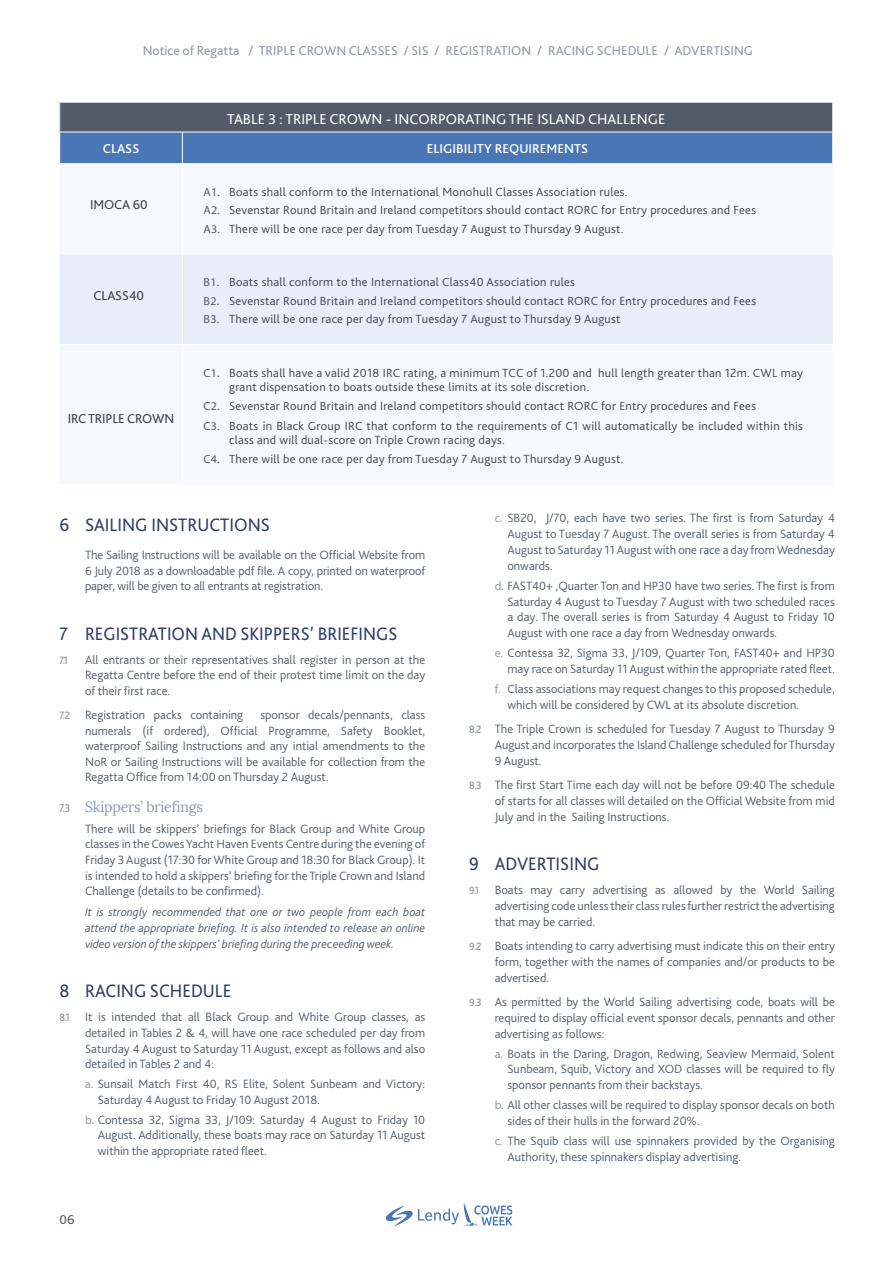
<style>
.page{position:relative;width:893px;height:1263px;background:#fff}
.page>*{position:absolute;margin:0;border:0;box-sizing:border-box;transform-origin:0 0}
.t1{font:18.9px "Bliss 2";color:#313d6a;scale:.95 1}
.t2{font:18.9px "Bliss 2";color:#313d6a;scale:.94 1}
.t3{font:15px "Bliss 2";color:#fff}
.t4{font:14.85px "Lora";letter-spacing:-.01em;color:#9198a9;scale:.95 1}
.t5{font:13.5px "Bliss 2";color:#9198a9}
.t6{font:500 13.5px "Bliss 2";color:#fff}
.t7{font:13.5px "Bliss 2";letter-spacing:-.01em;color:#3c424d}
.t8{font:13.5px "Bliss 2";color:#58585a}
.t9{font:300 12.6px/15.8px "Bliss 2";color:#525b68;text-align:justify}
.t10{font:300 12.3px/18.3px "Bliss 2";letter-spacing:.02em;color:#3c424d}
.t11{font:italic 300 12.3px/15.9px "Bliss 2";color:#525b68;text-align:justify}
.t12{font:500 11.25px "Bliss 2";color:#9198a9;scale:.9 1}
.s1{font-family:"Myriad Pro";font-weight:400;font-size:11.7px;color:#525b68}
.s2{font-weight:500;font-size:11.25px;color:#9198a9}
.s3{font-family:"Bliss 2";font-weight:500;font-size:11.85px}
.s4{font-family:"Myriad Pro";font-weight:400;font-size:12px;color:#9198a9}
</style>
<div class="page">
<svg style="left:386px;top:1203px;width:126px;height:23px"></svg>
<div style="left:60px;top:102px;width:773px;height:30px;background:#525b68"></div>
<div style="left:60px;top:133px;width:772px;height:30px;background:#4977b6"></div>
<div style="left:60px;top:255px;width:773px;height:89px;background:#e8eef7"></div>
<hr style="left:832px;top:102px;width:1px;height:30px;background:#fff">
<hr style="left:182px;top:484px;width:651px;height:1px;background:#f6f6f7">
<hr style="left:60px;top:102px;width:122px;height:1px;background:#fff">
<hr style="left:182px;top:102px;width:651px;height:1px;background:#fff">
<hr style="left:182px;top:132px;width:1px;height:31px;background:#fff">
<hr style="left:182px;top:254px;width:1px;height:90px;background:#fff">
<p class="t5" style="left:143px;top:42px;width:612px">Notice of Regatta / TRIPLE CROWN CLASSES / SIS / REGISTRATION / RACING SCHEDULE / ADVERTISING</p>
<p class="t3" style="left:227px;top:110px;width:440px">TABLE 3 : TRIPLE CROWN - INCORPORATING THE ISLAND CHALLENGE</p>
<p class="t6" style="left:103px;top:140px;width:38px">CLASS</p>
<p class="t6" style="left:427px;top:140px;width:163px">ELIGIBILITY REQUIREMENTS</p>
<p class="t7" style="left:90px;top:196px;width:59px">IMOCA 60</p>
<p class="t7" style="left:94px;top:287px;width:52px">CLASS40</p>
<p class="t7" style="left:68px;top:411px;width:108px">IRC TRIPLE CROWN</p>
<p class="t10" style="left:204px;top:182px;width:554px"><span class="s1">A1.</span> Boats shall conform to the International Monohull Classes Association rules.<br><span class="s1">A2.</span> Sevenstar Round Britain and Ireland competitors should contact RORC for Entry procedures and Fees<br><span class="s1">A3.</span> There will be one race per day from Tuesday 7 August to Thursday 9 August.</p>
<p class="t10" style="left:204px;top:273px;width:554px"><span class="s1">B1.</span> Boats shall conform to the International Class40 Association rules<br><span class="s1">B2.</span> Sevenstar Round Britain and Ireland competitors should contact RORC for Entry procedures and Fees<br><span class="s1">B3.</span> There will be one race per day from Tuesday 7 August to Thursday 9 August</p>
<p class="t10" style="left:229px;top:366px;width:575px;line-height:14.1px;text-indent:-26px"><span class="s1">C1.</span> Boats shall have a valid 2018 IRC rating, a minimum TCC of 1.200 and hull length greater than 12m. CWL may grant dispensation to boats outside these limits at its sole discretion.</p>
<p class="t10" style="left:204px;top:396px;width:601px;line-height:19.2px"><span class="s1">C2.</span> Sevenstar Round Britain and Ireland competitors should contact RORC for Entry procedures and Fees<br><span class="s1">C3.</span> Boats in Black Group IRC that conform to the requirements of C1 will automatically be included within this</p>
<p class="t10" style="left:204px;top:430px;width:422px;line-height:19.2px;text-indent:26px">class and will dual-score on Triple Crown racing days.<br><span class="s1">C4.</span> There will be one race per day from Tuesday 7 August to Thursday 9 August.</p>
<h1 class="t1" style="left:60px;top:513px;width:223px">6 SAILING INSTRUCTIONS</h1>
<p class="t9" style="left:85px;top:547px;width:342px">The Sailing Instructions will be available on the Official Website from 6 July 2018 as a downloadable pdf file. A copy, printed on waterproof paper, will be given to all entrants at registration.</p>
<h1 class="t2" style="left:60px;top:621px;width:361px">7 REGISTRATION AND SKIPPERS’ BRIEFINGS</h1>
<p class="t12" style="left:60px;top:653px;width:11px">7.1</p>
<p class="t9" style="left:85px;top:651px;width:342px">All entrants or their representatives shall register in person at the Regatta Centre before the end of their protest time limit on the day of their first race.</p>
<p class="t9" style="left:60px;top:707px;width:185px"><span class="s2">7.2</span> Registration packs containing</p>
<p class="t9" style="left:85px;top:707px;width:342px;text-indent:175px">sponsor decals/pennants, class numerals (if ordered), Official Programme, Safety Booklet, waterproof Sailing Instructions and any intial amendments to the NoR or Sailing Instructions will be available for collection from the Regatta Office from 14:00 on Thursday 2 August.</p>
<p class="t4" style="left:60px;top:798px;width:153px"><span class="s3">7.3</span> Skippers’ briefings</p>
<p class="t9" style="left:85px;top:820px;width:342px">There will be skippers’ briefings for Black Group and White Group classes in the Cowes Yacht Haven Events Centre during the evening of Friday 3 August (17:30 for White Group and 18:30 for Black Group). It is intended to hold a skippers’ briefing for the Triple Crown and Island Challenge (details to be confirmed).</p>
<p class="t11" style="left:85px;top:904px;width:342px">It is strongly recommended that one or two people from each boat attend the appropriate briefing. It is also intended to release an online video version of the skippers’ briefing during the preceeding week.</p>
<h1 class="t1" style="left:60px;top:979px;width:182px">8 RACING SCHEDULE</h1>
<p class="t9" style="left:85px;top:1009px;width:342px;text-indent:-26px"><span class="s2">8.1</span> It is intended that all Black Group and White Group classes, as detailed in Tables 2 &amp; 4, will have one race scheduled per day from Saturday 4 August to Saturday 11 August, except as follows and also detailed in Tables 2 and 4:</p>
<p class="t9" style="left:98px;top:1076px;width:329px;text-indent:-13px"><span class="s4">a.</span> Sunsail Match First 40, RS Elite, Solent Sunbeam and Victory:<br>Saturday 4 August to Friday 10 August 2018.</p>
<p class="t9" style="left:98px;top:1111px;width:329px;text-indent:-13px"><span class="s4">b.</span> Contessa 32, Sigma 33, J/109: Saturday 4 August to Friday 10<br>August. Additionally, these boats may race on Saturday 11 August within the appropriate rated fleet.</p>
<p class="t8" style="left:60px;top:1211px;width:16px">06</p>
<p class="t9" style="left:507px;top:510px;width:329px;text-indent:-13px"><span class="s4">c.</span> SB20, J/70, each have two series. The first is from Saturday 4<br>August to Tuesday 7 August. The overall series is from Saturday 4<br>August to Saturday 11 August with one race a day from Wednesday onwards.</p>
<p class="t9" style="left:507px;top:577px;width:329px;text-indent:-13px"><span class="s4">d.</span> FAST40+ ,Quarter Ton and HP30 have two series. The first is from Saturday 4 August to Tuesday 7 August with two scheduled races a day. The overall series is from Saturday 4 August to Friday 10<br>August with one race a day from Wednesday onwards.</p>
<p class="t9" style="left:495px;top:645px;width:342px;text-align:right"><span class="s4">e.</span> Contessa 32, Sigma 33, J/109, Quarter Ton, FAST40+ and HP30 may race on Saturday 11 August within the appropriate rated fleet.</p>
<p class="t9" style="left:507px;top:681px;width:329px;text-indent:-13px"><span class="s4">f.</span> Class associations may request changes to this proposed schedule, which will be considered by CWL at its absolute discretion.</p>
<p class="t9" style="left:495px;top:721px;width:342px;text-indent:-26px"><span class="s2">8.2</span> The Triple Crown is scheduled for Tuesday 7 August to Thursday 9<br>August and incorporates the Island Challenge scheduled for Thursday 9 August.</p>
<p class="t9" style="left:495px;top:776px;width:342px;text-indent:-26px"><span class="s2">8.3</span> The first Start Time each day will not be before 09:40 The schedule of starts for all classes will detailed on the Official Website from mid July and in the Sailing Instructions.</p>
<h1 class="t1" style="left:469px;top:852px;width:139px">9 ADVERTISING</h1>
<p class="t9" style="left:495px;top:882px;width:342px;text-indent:-26px"><span class="s2">9.1</span> Boats may carry advertising as allowed by the World Sailing advertising code unless their class rules further restrict the advertising that may be carried.</p>
<p class="t9" style="left:495px;top:938px;width:342px;text-indent:-26px"><span class="s2">9.2</span> Boats intending to carry advertising must indicate this on their entry form, together with the names of companies and/or products to be advertised.</p>
<p class="t9" style="left:495px;top:994px;width:342px;text-indent:-26px"><span class="s2">9.3</span> As permitted by the World Sailing advertising code, boats will be required to display official event sponsor decals, pennants and other advertising as follows:</p>
<p class="t9" style="left:507px;top:1045px;width:329px;text-indent:-13px"><span class="s4">a.</span> Boats in the Daring, Dragon, Redwing, Seaview Mermaid, Solent Sunbeam, Squib, Victory and XOD classes will be required to fly sponsor pennants from their backstays.</p>
<p class="t9" style="left:507px;top:1097px;width:329px;text-indent:-13px"><span class="s4">b.</span> All other classes will be required to display sponsor decals on both sides of their hulls in the forward 20%.</p>
<p class="t9" style="left:507px;top:1133px;width:329px;text-indent:-13px"><span class="s4">c.</span> The Squib class will use spinnakers provided by the Organising<br>Authority, these spinnakers display advertising.</p>
</div>
